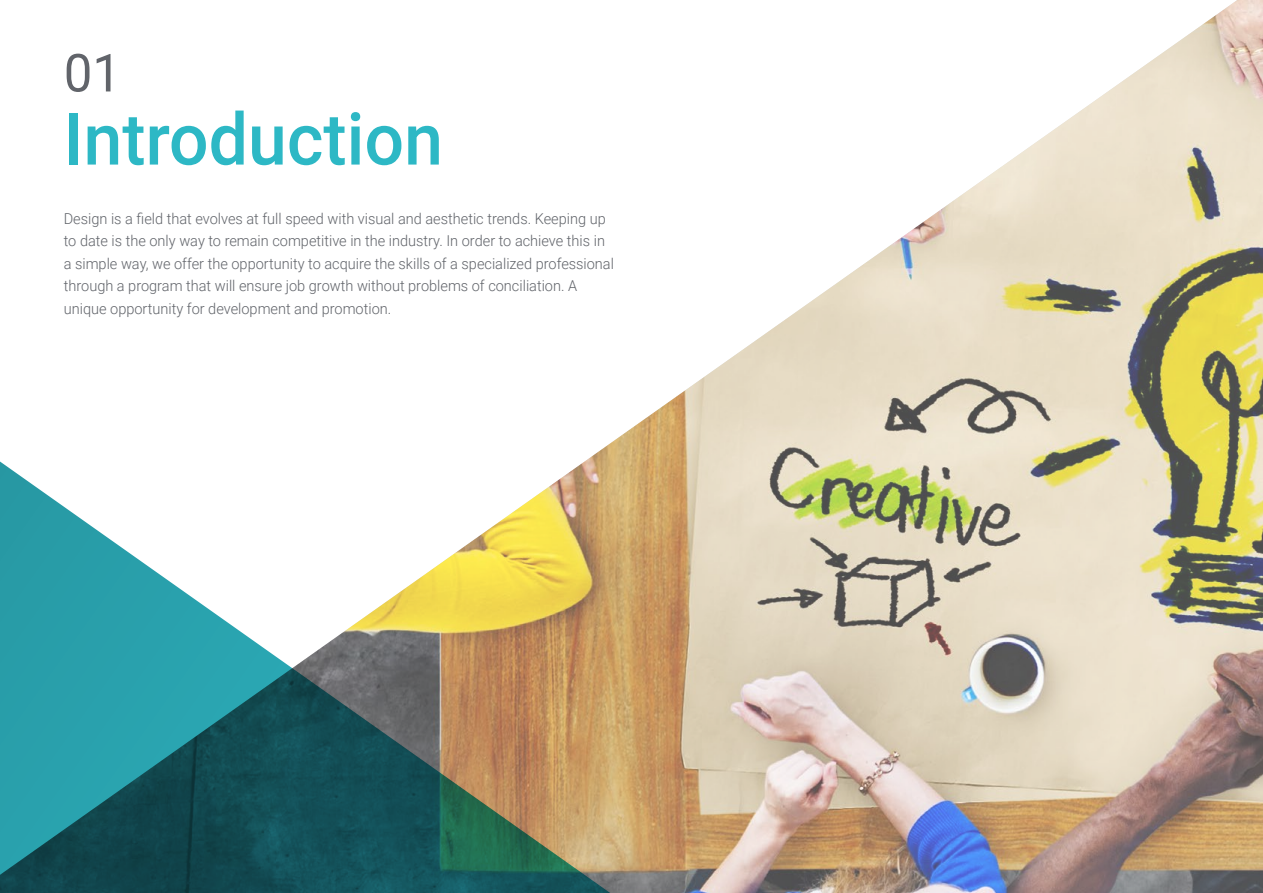
<style>
.page{position:relative;width:1263px;height:893px;background:#fff}
.page>*{position:absolute;margin:0;border:0;box-sizing:border-box;transform-origin:0 0}
.t1{font:500 72px "Roboto";color:#2db8c5}
.t2{font:52.5px "Roboto";color:#61646a}
.t3{font:300 15px/22.5px "Roboto";color:#61646a}
</style>
<div class="page">
<img style="left:606px;top:0;width:657px;height:893px">
<svg style="left:0;top:446px;width:640px;height:447px"></svg>
<h2 class="t2" style="left:64px;top:36px;width:59px">01</h2>
<h1 class="t1" style="left:64px;top:89px;width:381px">Introduction</h1>
<p class="t3" style="left:64px;top:207px;width:552px">Design is a field that evolves at full speed with visual and aesthetic trends. Keeping up to date is the only way to remain competitive in the industry. In order to achieve this in a simple way, we offer the opportunity to acquire the skills of a specialized professional through a program that will ensure job growth without problems of conciliation. A unique opportunity for development and promotion.</p>
</div>
